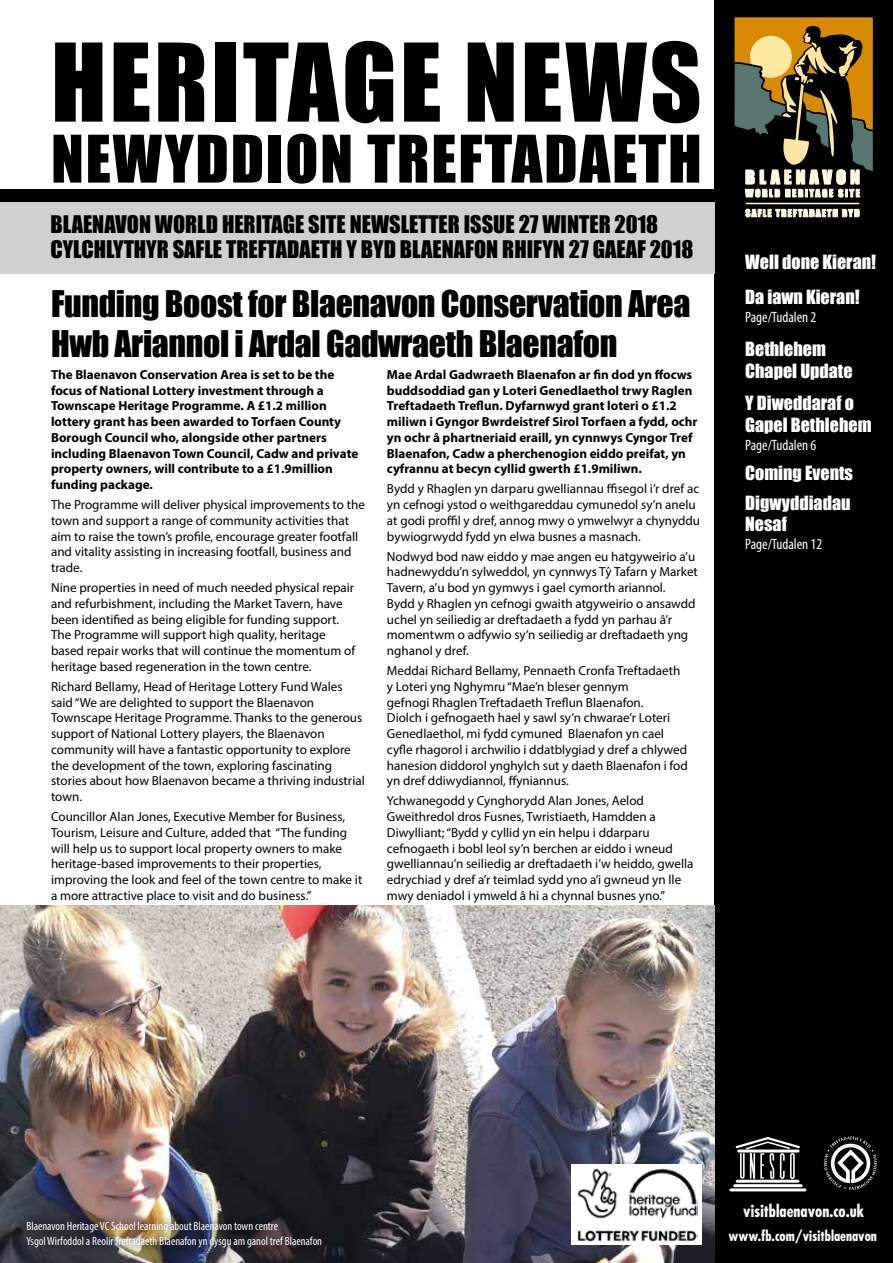
<style>
.page{position:relative;width:893px;height:1263px;background:#fff}
.page>*{position:absolute;margin:0;border:0;box-sizing:border-box;transform-origin:0 0}
.t1{font:100.05px "Impact";letter-spacing:.03em;color:#000}
.t2{font:60.6px "Impact";letter-spacing:.03em;color:#000}
.t3{font:33.75px/40.5px "Impact";letter-spacing:-.01em;color:#000}
.t4{font:22.35px/25px "Impact";color:#000}
.t5{font:18px/21.6px "Impact";color:#fff}
.t6{font:700 condensed 16.5px "Futura Std";color:#fff}
.t7{font:condensed 15px "Myriad Pro";color:#fff}
.t8{font:700 condensed 14.25px "Futura Std";color:#fff}
.t9{font:13.2px/15.8px "Myriad Pro";color:#000}
.t10{font:700 13.2px/15.8px "Myriad Pro";color:#000}
.t11{font:condensed 12px/14.4px "Myriad Pro";color:#fff}
</style>
<div class="page">
<div style="left:0;top:189px;width:714px;height:13px;background:#000"></div>
<div style="left:714px;top:0;width:179px;height:1263px;background:#000"></div>
<div style="left:733px;top:17px;width:141px;height:172px;background:#d88a00"></div>
<svg style="left:733px;top:26px;width:141px;height:192px"></svg>
<svg style="left:824px;top:1136px;width:53px;height:54px"></svg>
<hr style="left:731px;top:1188px;width:74px;height:3px;background:#fff">
<svg style="left:734px;top:1137px;width:68px;height:52px"></svg>
<div style="left:780px;top:1153px;width:5px;height:26px;border:2px solid #fff;border-radius:2px"></div>
<div style="left:790px;top:1153px;width:5px;height:26px;border:2px solid #fff"></div>
<div style="left:0;top:202px;width:714px;height:72px;background:#d0d0d0"></div>
<img style="left:0;top:906px;width:714px;height:357px">
<div style="left:571px;top:1165px;width:131px;height:80px;background:#fff"></div>
<img style="left:577px;top:1168px;width:120px;height:74px">
<img style="left:18px;top:1213px;width:312px;height:42px">
<h1 class="t1" style="left:51px;top:5px;width:652px">HERITAGE NEWS</h1>
<h2 class="t2" style="left:51px;top:112px;width:652px">NEWYDDION TREFTADAETH</h2>
<h3 class="t4" style="left:50px;top:211px;width:644px">BLAENAVON WORLD HERITAGE SITE NEWSLETTER ISSUE 27 WINTER 2018<br>CYLCHLYTHYR SAFLE TREFTADAETH Y BYD BLAENAFON RHIFYN 27 GAEAF 2018</h3>
<h3 class="t3" style="left:51px;top:283px;width:641px">Funding Boost for Blaenavon Conservation Area<br>Hwb Ariannol i Ardal Gadwraeth Blaenafon</h3>
<p class="t10" style="left:51px;top:366px;width:309px">The Blaenavon Conservation Area is set to be the focus of National Lottery investment through a Townscape Heritage Programme. A £1.2 million lottery grant has been awarded to Torfaen County Borough Council who, alongside other partners including Blaenavon Town Council, Cadw and private property owners, will contribute to a £1.9million funding package.</p>
<p class="t9" style="left:51px;top:496px;width:316px">The Programme will deliver physical improvements to the town and support a range of community activities that aim to raise the town’s profile, encourage greater footfall and vitality assisting in increasing footfall, business and trade.</p>
<p class="t9" style="left:51px;top:579px;width:306px">Nine properties in need of much needed physical repair and refurbishment, including the Market Tavern, have been identified as being eligible for funding support.<br>The Programme will support high quality, heritage based repair works that will continue the momentum of heritage based regeneration in the town centre.</p>
<p class="t9" style="left:51px;top:678px;width:315px">Richard Bellamy, Head of Heritage Lottery Fund Wales said “We are delighted to support the Blaenavon Townscape Heritage Programme. Thanks to the generous support of National Lottery players, the Blaenavon community will have a fantastic opportunity to explore the development of the town, exploring fascinating stories about how Blaenavon became a thriving industrial town.</p>
<p class="t9" style="left:51px;top:808px;width:313px">Councillor Alan Jones, Executive Member for Business, Tourism, Leisure and Culture, added that “The funding will help us to support local property owners to make heritage-based improvements to their properties, improving the look and feel of the town centre to make it a more attractive place to visit and do business.”</p>
<p class="t10" style="left:387px;top:366px;width:312px">Mae Ardal Gadwraeth Blaenafon ar fin dod yn ffocws buddsoddiad gan y Loteri Genedlaethol trwy Raglen Treftadaeth Treflun. Dyfarnwyd grant loteri o £1.2 miliwn i Gyngor Bwrdeistref Sirol Torfaen a fydd, ochr yn ochr â phartneriaid eraill, yn cynnwys Cyngor Tref Blaenafon, Cadw a pherchenogion eiddo preifat, yn cyfrannu at becyn cyllid gwerth £1.9miliwn.</p>
<p class="t9" style="left:387px;top:481px;width:315px">Bydd y Rhaglen yn darparu gwelliannau ffisegol i’r dref ac yn cefnogi ystod o weithgareddau cymunedol sy’n anelu at godi proffil y dref, annog mwy o ymwelwyr a chynyddu bywiogrwydd fydd yn elwa busnes a masnach.</p>
<p class="t9" style="left:387px;top:548px;width:312px">Nodwyd bod naw eiddo y mae angen eu hatgyweirio a’u hadnewyddu’n sylweddol, yn cynnwys Tŷ Tafarn y Market Tavern, a’u bod yn gymwys i gael cymorth ariannol.<br>Bydd y Rhaglen yn cefnogi gwaith atgyweirio o ansawdd uchel yn seiliedig ar dreftadaeth a fydd yn parhau â’r momentwm o adfywio sy’n seiliedig ar dreftadaeth yng nghanol y dref.</p>
<p class="t9" style="left:387px;top:662px;width:302px">Meddai Richard Bellamy, Pennaeth Cronfa Treftadaeth y Loteri yng Nghymru “Mae’n bleser gennym<br>gefnogi Rhaglen Treftadaeth Treflun Blaenafon.<br>Diolch i gefnogaeth hael y sawl sy’n chwarae’r Loteri Genedlaethol, mi fydd cymuned Blaenafon yn cael cyfle rhagorol i archwilio i ddatblygiad y dref a chlywed hanesion diddorol ynghylch sut y daeth Blaenafon i fod yn dref ddiwydiannol, ffyniannus.</p>
<p class="t9" style="left:387px;top:793px;width:308px">Ychwanegodd y Cynghorydd Alan Jones, Aelod Gweithredol dros Fusnes, Twristiaeth, Hamdden a Diwylliant; “Bydd y cyllid yn ein helpu i ddarparu cefnogaeth i bobl leol sy’n berchen ar eiddo i wneud gwelliannau’n seiliedig ar dreftadaeth i’w heiddo, gwella edrychiad y dref a’r teimlad sydd yno a’i gwneud yn lle mwy deniadol i ymweld â hi a chynnal busnes yno.”</p>
<h3 class="t5" style="left:745px;top:245px;width:132px;line-height:34.3px">Well done Kieran!<br>Da iawn Kieran!</h3>
<p class="t7" style="left:745px;top:308px;width:73px">Page/Tudalen 2</p>
<h3 class="t5" style="left:745px;top:338px;width:109px">Bethlehem<br>Chapel Update</h3>
<h3 class="t5" style="left:745px;top:392px;width:128px">Y Diweddaraf o<br>Gapel Bethlehem</h3>
<p class="t7" style="left:745px;top:435px;width:73px">Page/Tudalen 6</p>
<h3 class="t5" style="left:745px;top:457px;width:109px;line-height:30.2px">Coming Events<br>Digwyddiadau</h3>
<h3 class="t5" style="left:745px;top:513px;width:43px">Nesaf</h3>
<p class="t7" style="left:745px;top:535px;width:78px">Page/Tudalen 12</p>
<p class="t11" style="left:26px;top:1219px;width:297px">Blaenavon Heritage VC School learning about Blaenavon town centre<br>Ysgol Wirfoddol a Reolir Treftadaeth Blaenafon yn dysgu am ganol tref Blaenafon</p>
<p class="t6" style="left:743px;top:1200px;width:122px">visitblaenavon.co.uk</p>
<p class="t8" style="left:729px;top:1227px;width:150px">www.fb.com/visitblaenavon</p>
</div>
